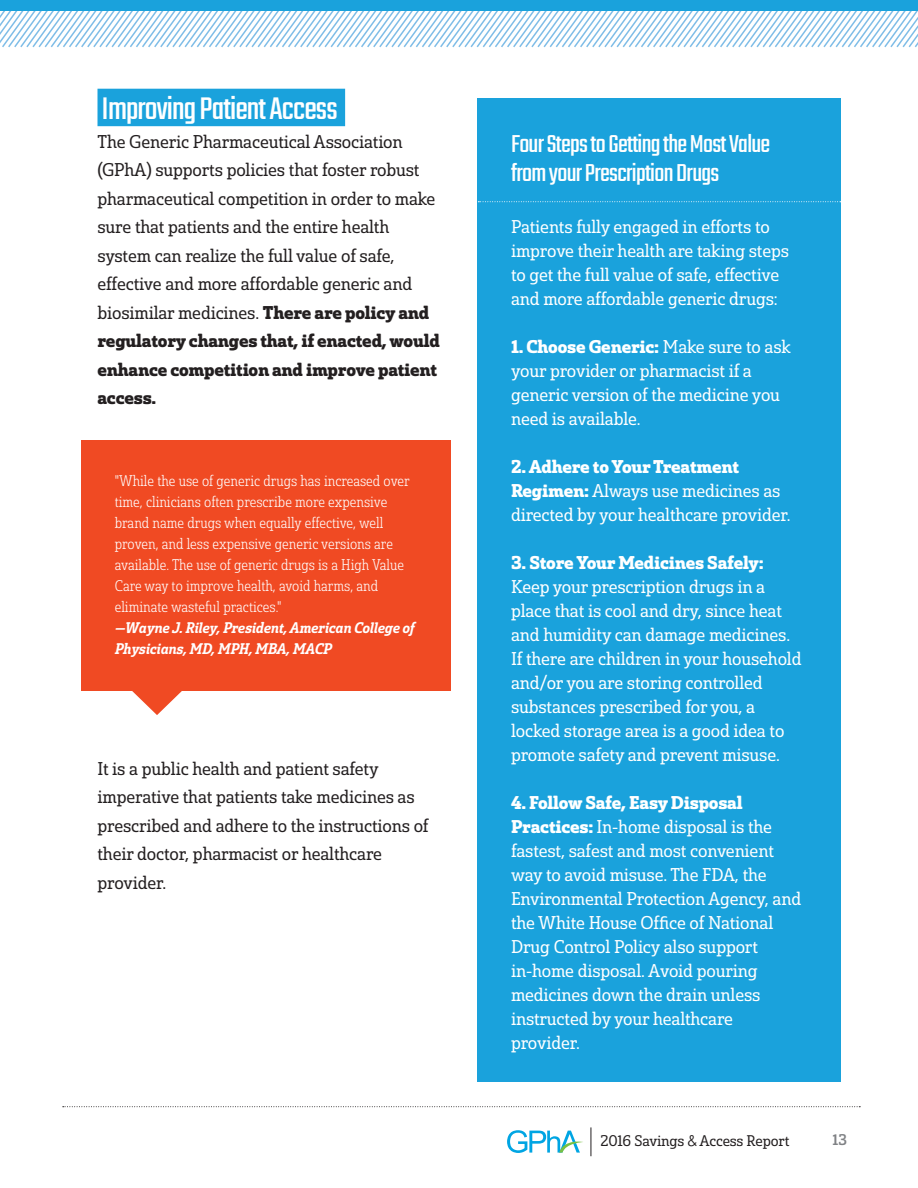
<style>
.page{position:relative;width:918px;height:1188px;background:#fff}
.page>*{position:absolute;margin:0;border:0;box-sizing:border-box;transform-origin:0 0}
.t1{font:34.5px "Teko";letter-spacing:-.025em;color:#fff}
.t2{font:27px/28.5px "Teko";letter-spacing:-.025em;color:#fff}
.t3{font:18px/24px "Solitas Slab Nor Boo";letter-spacing:-.01em;color:#fff}
.t4{font:18px/28.5px "Solitas Slab Nor Boo";letter-spacing:-.01em;color:#231f20}
.t5{font:18px "Solitas Slab Nor Bol";letter-spacing:-.01em;color:#fff}
.t6{font:18px/28.5px "Solitas Slab Nor Bol";letter-spacing:-.01em;color:#231f20}
.t7{font:15px/21px "Solitas Slab Con Lig";color:#fff}
.t8{font:15px/21px "Solitas Slab Con Dem It";color:#fff}
.t9{font:15px "Solitas Slab Nor Boo";letter-spacing:-.01em;color:#231f20}
.t10{font:15px "Solitas Slab Nor Med";color:#808285}
.s1{font-family:"Solitas Slab Nor Bol"}
.s2{font-family:"Solitas Slab Nor Boo"}
</style>
<div class="page">
<svg style="left:507px;top:1130px;width:76px;height:23px"></svg>
<svg style="left:591px;top:1127px;width:1px;height:29px"></svg>
<svg style="left:63px;top:1106px;width:797px;height:1px"></svg>
<svg style="left:0;top:11px;width:918px;height:37px"></svg>
<div style="left:0;top:0;width:918px;height:11px;background:#1aa2dc"></div>
<div style="left:478px;top:98px;width:363px;height:984px;background:#1aa2dc"></div>
<div style="left:98px;top:89px;width:247px;height:37px;background:#1aa2dc"></div>
<svg style="left:478px;top:201px;width:363px;height:1px"></svg>
<div style="left:81px;top:441px;width:370px;height:250px;background:#f04a23"></div>
<svg style="left:132px;top:691px;width:50px;height:24px"></svg>
<h1 class="t1" style="left:102px;top:90px;width:238px">Improving Patient Access</h1>
<p class="t4" style="left:98px;top:128px;width:340px">The Generic Pharmaceutical Association (GPhA) supports policies that foster robust pharmaceutical competition in order to make sure that patients and the entire health system can realize the full value of safe, effective and more affordable generic and biosimilar medicines. <span class="s1">There are policy and</span></p>
<p class="t6" style="left:98px;top:327px;width:344px">regulatory changes that, if enacted, would enhance competition and improve patient access.</p>
<p class="t7" style="left:115px;top:470px;width:296px">"While the use of generic drugs has increased over time, clinicians often prescribe more expensive brand name drugs when equally effective, well proven, and less expensive generic versions are available. The use of generic drugs is a High Value Care way to improve health, avoid harms, and eliminate wasteful practices."</p>
<p class="t8" style="left:115px;top:617px;width:301px">—Wayne J. Riley, President, American College of<br>Physicians, MD, MPH, MBA, MACP</p>
<p class="t4" style="left:98px;top:755px;width:333px">It is a public health and patient safety imperative that patients take medicines as prescribed and adhere to the instructions of their doctor, pharmacist or healthcare provider.</p>
<h2 class="t2" style="left:511px;top:132px;width:261px">Four Steps to Getting the Most Value from your Prescription Drugs</h2>
<p class="t3" style="left:511px;top:215px;width:279px">Patients fully engaged in efforts to improve their health are taking steps to get the full value of safe, effective and more affordable generic drugs:</p>
<p class="t5" style="left:511px;top:335px;width:281px">1. Choose Generic: <span class="s2">Make sure to ask</span></p>
<p class="t3" style="left:511px;top:359px;width:271px">your provider or pharmacist if a generic version of the medicine you need is available.</p>
<p class="t5" style="left:511px;top:455px;width:230px">2. Adhere to Your Treatment</p>
<p class="t3" style="left:511px;top:479px;width:281px"><span class="s1">Regimen:</span> Always use medicines as directed by your healthcare provider.</p>
<p class="t5" style="left:511px;top:551px;width:254px">3. Store Your Medicines Safely:</p>
<p class="t3" style="left:511px;top:575px;width:292px">Keep your prescription drugs in a place that is cool and dry, since heat and humidity can damage medicines.<br>If there are children in your household and/or you are storing controlled substances prescribed for you, a locked storage area is a good idea to promote safety and prevent misuse.</p>
<p class="t5" style="left:511px;top:791px;width:233px">4. Follow Safe, Easy Disposal</p>
<p class="t3" style="left:511px;top:815px;width:292px"><span class="s1">Practices:</span> In-home disposal is the fastest, safest and most convenient way to avoid misuse. The FDA, the<br>Environmental Protection Agency, and the White House Office of National<br>Drug Control Policy also support in-home disposal. Avoid pouring medicines down the drain unless instructed by your healthcare provider.</p>
<p class="t9" style="left:600px;top:1131px;width:190px">2016 Savings &amp; Access Report</p>
<p class="t10" style="left:833px;top:1130px;width:16px">13</p>
</div>
